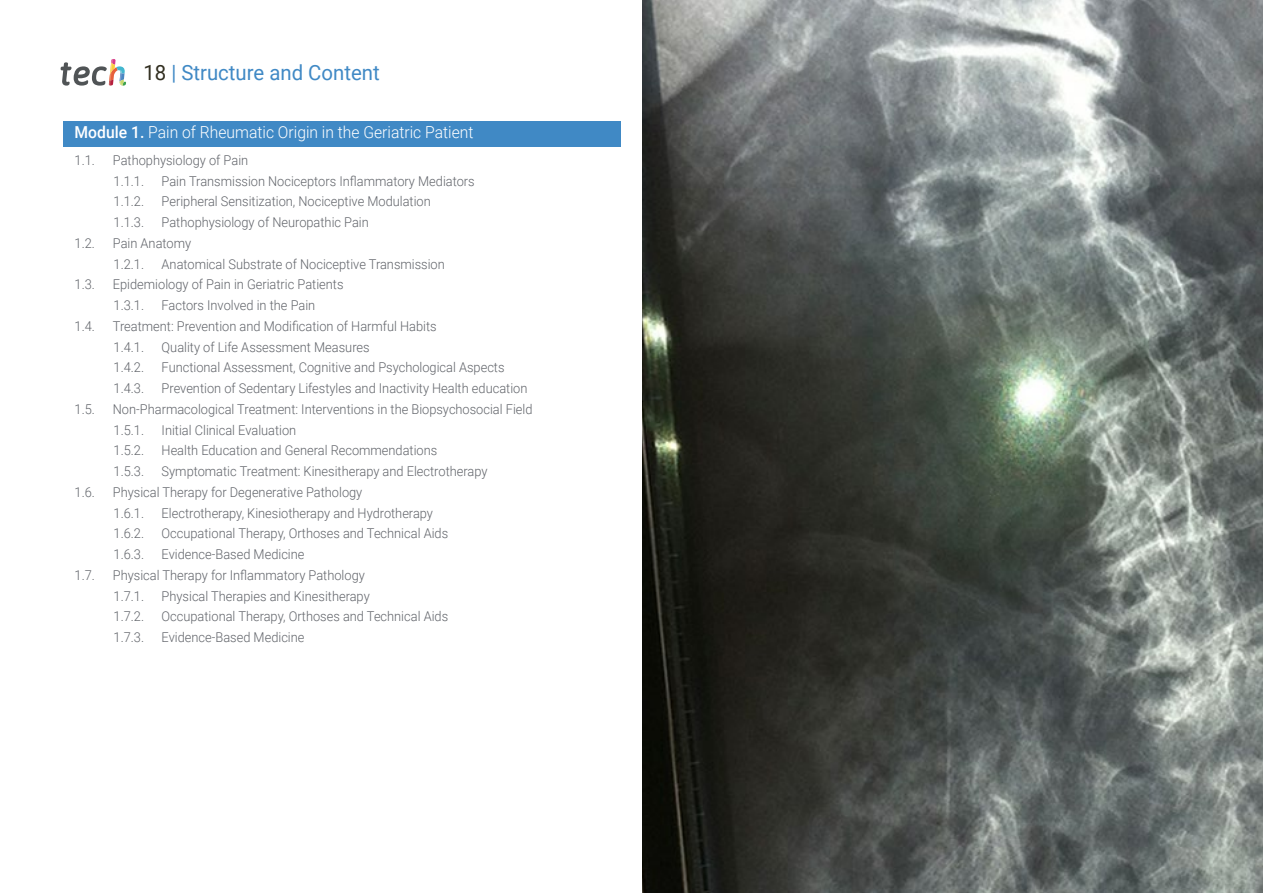
<style>
.page{position:relative;width:1263px;height:893px;background:#fff}
.page>*{position:absolute;margin:0;border:0;box-sizing:border-box;transform-origin:0 0}
.t1{font:21px "Roboto";color:#4089c5}
.t2{font:300 16.5px "Roboto";color:#fff;scale:.95 1}
.t3{font:300 13.5px/20.7px "Roboto";color:#61646a;scale:.95 1}
.s1{color:#312e20}
.s2{font-weight:500}
</style>
<div class="page">
<div style="left:64px;top:121px;width:557px;height:25px;background:#4089c5"></div>
<svg style="left:61px;top:59px;width:65px;height:27px"></svg>
<img style="left:642px;top:0;width:621px;height:893px">
<h1 class="t1" style="left:144px;top:57px;width:238px"><span class="s1">18</span> | Structure and Content</h1>
<p class="t2" style="left:75px;top:120px;width:421px"><span class="s2">Module 1.</span> Pain of Rheumatic Origin in the Geriatric Patient</p>
<p class="t3" style="left:75px;top:149px;width:23px">1.1.</p>
<p class="t3" style="left:113px;top:149px;width:144px">Pathophysiology of Pain<br>1.1.1.</p>
<p class="t3" style="left:162px;top:170px;width:331px">Pain Transmission Nociceptors Inflammatory Mediators</p>
<p class="t3" style="left:114px;top:191px;width:34px">1.1.2.</p>
<p class="t3" style="left:162px;top:191px;width:285px">Peripheral Sensitization, Nociceptive Modulation</p>
<p class="t3" style="left:114px;top:211px;width:34px">1.1.3.</p>
<p class="t3" style="left:162px;top:211px;width:220px">Pathophysiology of Neuropathic Pain</p>
<p class="t3" style="left:75px;top:232px;width:23px">1.2.</p>
<p class="t3" style="left:113px;top:232px;width:84px">Pain Anatomy<br>1.2.1.</p>
<p class="t3" style="left:162px;top:253px;width:300px">Anatomical Substrate of Nociceptive Transmission</p>
<p class="t3" style="left:75px;top:274px;width:23px">1.3.</p>
<p class="t3" style="left:113px;top:274px;width:244px">Epidemiology of Pain in Geriatric Patients<br>1.3.1.</p>
<p class="t3" style="left:162px;top:294px;width:163px">Factors Involved in the Pain</p>
<p class="t3" style="left:75px;top:315px;width:23px">1.4.</p>
<p class="t3" style="left:113px;top:315px;width:342px">Treatment: Prevention and Modification of Harmful Habits<br>1.4.1.</p>
<p class="t3" style="left:162px;top:336px;width:220px">Quality of Life Assessment Measures</p>
<p class="t3" style="left:114px;top:357px;width:34px">1.4.2.</p>
<p class="t3" style="left:162px;top:357px;width:362px">Functional Assessment, Cognitive and Psychological Aspects</p>
<p class="t3" style="left:114px;top:377px;width:34px">1.4.3.</p>
<p class="t3" style="left:162px;top:377px;width:387px">Prevention of Sedentary Lifestyles and Inactivity Health education</p>
<p class="t3" style="left:75px;top:398px;width:23px">1.5.</p>
<p class="t3" style="left:113px;top:398px;width:443px">Non-Pharmacological Treatment: Interventions in the Biopsychosocial Field<br>1.5.1.</p>
<p class="t3" style="left:162px;top:419px;width:143px">Initial Clinical Evaluation</p>
<p class="t3" style="left:114px;top:440px;width:34px">1.5.2.</p>
<p class="t3" style="left:162px;top:440px;width:292px">Health Education and General Recommendations</p>
<p class="t3" style="left:114px;top:460px;width:34px">1.5.3.</p>
<p class="t3" style="left:162px;top:460px;width:345px">Symptomatic Treatment: Kinesitherapy and Electrotherapy</p>
<p class="t3" style="left:75px;top:481px;width:23px">1.6.</p>
<p class="t3" style="left:113px;top:481px;width:264px">Physical Therapy for Degenerative Pathology<br>1.6.1.</p>
<p class="t3" style="left:162px;top:502px;width:287px">Electrotherapy, Kinesiotherapy and Hydrotherapy</p>
<p class="t3" style="left:114px;top:523px;width:34px">1.6.2.</p>
<p class="t3" style="left:162px;top:523px;width:303px">Occupational Therapy, Orthoses and Technical Aids</p>
<p class="t3" style="left:114px;top:543px;width:34px">1.6.3.</p>
<p class="t3" style="left:162px;top:543px;width:152px">Evidence-Based Medicine</p>
<p class="t3" style="left:75px;top:564px;width:23px">1.7.</p>
<p class="t3" style="left:113px;top:564px;width:267px">Physical Therapy for Inflammatory Pathology<br>1.7.1.</p>
<p class="t3" style="left:162px;top:585px;width:221px">Physical Therapies and Kinesitherapy</p>
<p class="t3" style="left:114px;top:606px;width:34px">1.7.2.</p>
<p class="t3" style="left:162px;top:606px;width:303px">Occupational Therapy, Orthoses and Technical Aids</p>
<p class="t3" style="left:114px;top:626px;width:34px">1.7.3.</p>
<p class="t3" style="left:162px;top:626px;width:152px">Evidence-Based Medicine</p>
</div>
